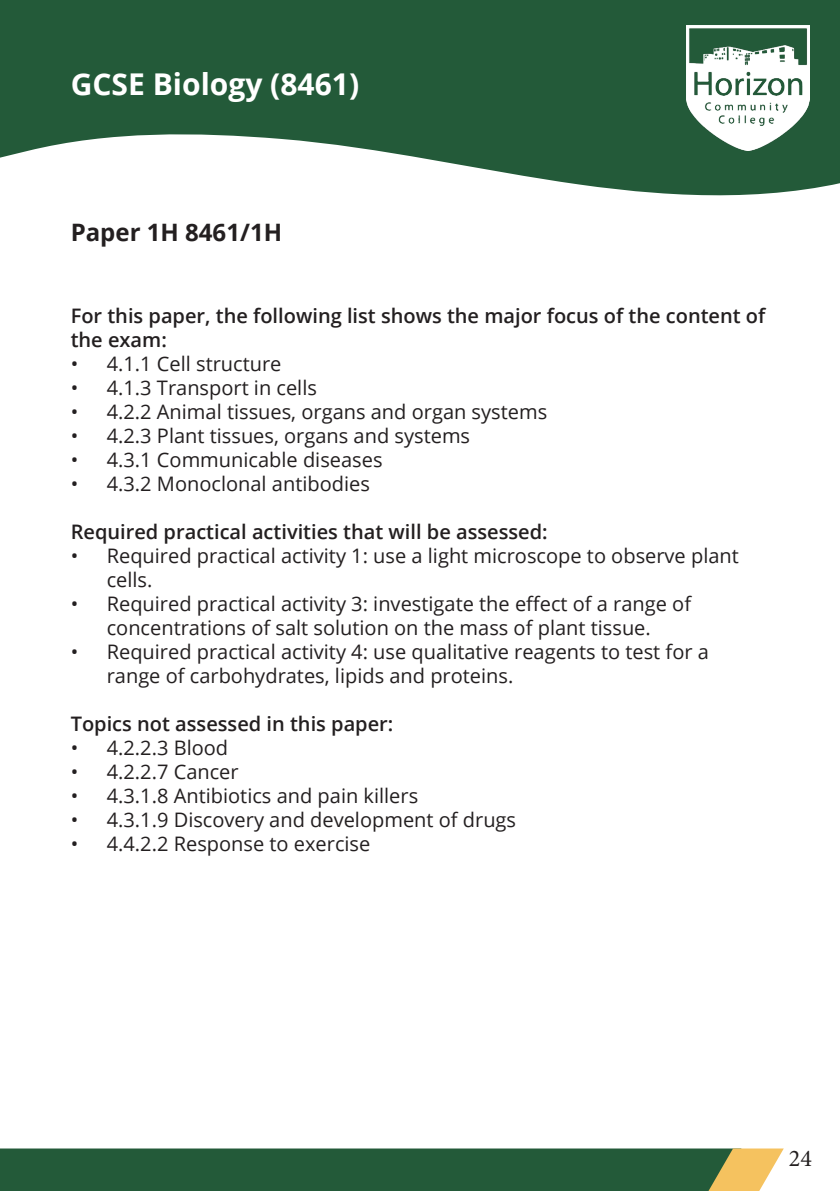
<style>
.page{position:relative;width:840px;height:1191px;background:#fff}
.page>*{position:absolute;margin:0;border:0;box-sizing:border-box;transform-origin:0 0}
.t1{font:700 30px "Open Sans";color:#fff}
.t2{font:700 24px "Open Sans";color:#231f20}
.t3{font:24px "Minion Pro";color:#231f20}
.t4{font:20px/24px "Open Sans";color:#231f20}
.t5{font:600 20px/24px "Open Sans";color:#231f20}
</style>
<div class="page">
<svg style="left:0;top:0;width:839px;height:196px;fill:#235a39"></svg>
<svg style="left:0;top:1148px;width:783px;height:43px"></svg>
<img style="left:686px;top:25px;width:123px;height:125px">
<p class="t1" style="left:71px;top:63px;width:290px">GCSE Biology (8461)</p>
<p class="t2" style="left:71px;top:215px;width:213px">Paper 1H 8461/1H</p>
<p class="t5" style="left:71px;top:303px;width:695px">For this paper, the following list shows the major focus of the content of the exam:</p>
<p class="t4" style="left:71px;top:351px;width:212px">• 4.1.1 Cell structure</p>
<p class="t4" style="left:71px;top:375px;width:248px">• 4.1.3 Transport in cells</p>
<p class="t4" style="left:71px;top:399px;width:478px">• 4.2.2 Animal tissues, organs and organ systems</p>
<p class="t4" style="left:71px;top:423px;width:401px">• 4.2.3 Plant tissues, organs and systems</p>
<p class="t4" style="left:71px;top:447px;width:313px">• 4.3.1 Communicable diseases</p>
<p class="t4" style="left:71px;top:471px;width:300px">• 4.3.2 Monoclonal antibodies</p>
<p class="t5" style="left:71px;top:519px;width:478px">Required practical activities that will be assessed:</p>
<p class="t4" style="left:107px;top:543px;width:633px;text-indent:-36px">• Required practical activity 1: use a light microscope to observe plant cells.</p>
<p class="t4" style="left:71px;top:591px;width:621px;text-align:center">• Required practical activity 3: investigate the effect of a range of concentrations of salt solution on the mass of plant tissue.</p>
<p class="t4" style="left:107px;top:639px;width:603px;text-indent:-36px">• Required practical activity 4: use qualitative reagents to test for a range of carbohydrates, lipids and proteins.</p>
<p class="t5" style="left:71px;top:711px;width:324px">Topics not assessed in this paper:</p>
<p class="t4" style="left:71px;top:735px;width:159px">• 4.2.2.3 Blood</p>
<p class="t4" style="left:71px;top:759px;width:169px">• 4.2.2.7 Cancer</p>
<p class="t4" style="left:71px;top:783px;width:349px">• 4.3.1.8 Antibiotics and pain killers</p>
<p class="t4" style="left:71px;top:807px;width:446px">• 4.3.1.9 Discovery and development of drugs</p>
<p class="t4" style="left:71px;top:831px;width:301px">• 4.4.2.2 Response to exercise</p>
<p class="t3" style="left:788px;top:1142px;width:25px">24</p>
</div>
